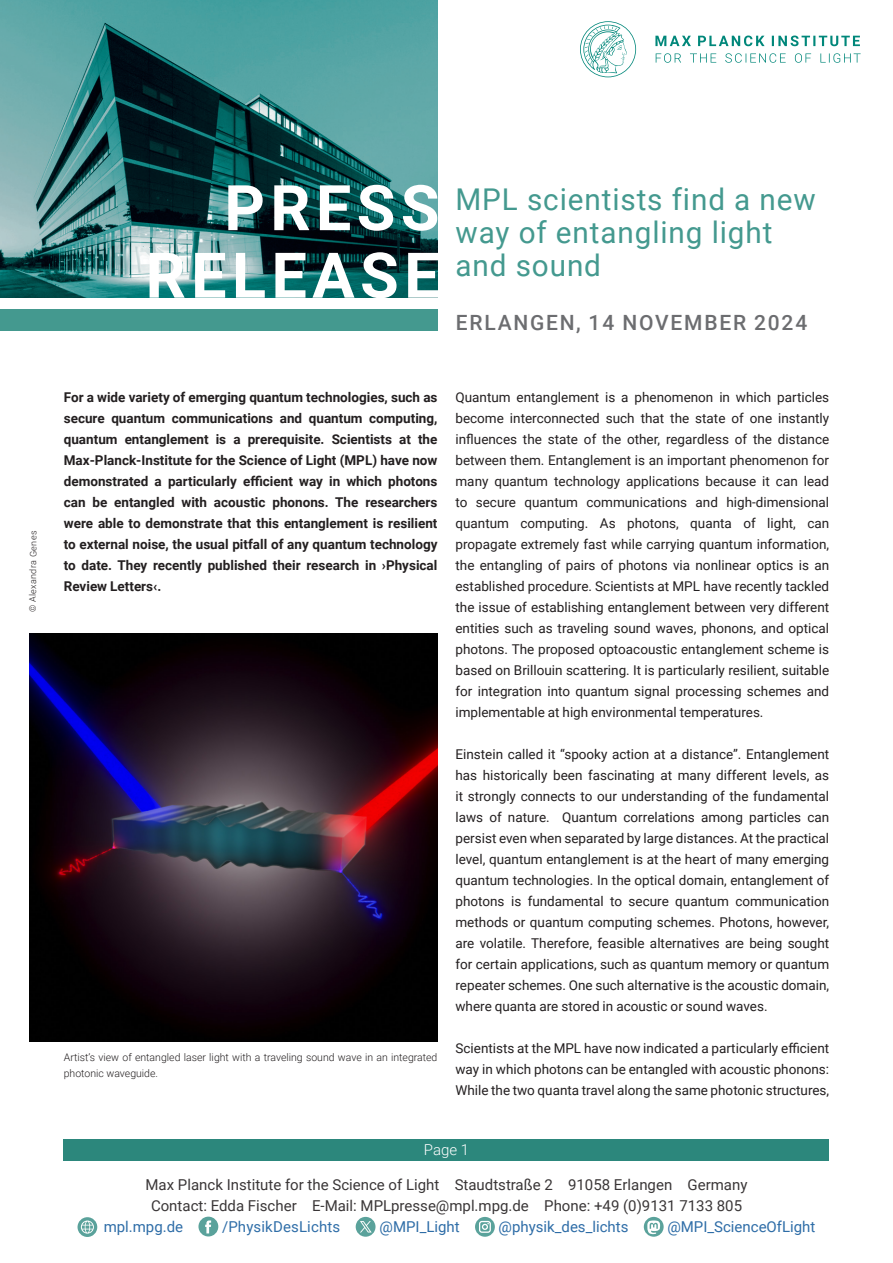
<style>
.page{position:relative;width:893px;height:1263px;background:#fff}
.page>*{position:absolute;margin:0;border:0;box-sizing:border-box;transform-origin:0 0}
.t1{font:700 63px/67.5px "Roboto";letter-spacing:.085em;color:#fff;text-align:right}
.Titel_Vortrag{font:30px/33px "Roboto";letter-spacing:.03em;color:#44998f}
.Titel_Vortrag-2{font:500 21px "Roboto";letter-spacing:.085em;color:#6c6d70}
.t2{font:15px/21px "Roboto";color:#231f20;text-align:center}
.t3{font:15px "Roboto";color:#175d9e}
.t4{font:300 15px "Roboto";color:#fff}
.Text_PM{font:13.5px/21px "Roboto";color:#231f20;text-align:justify}
.Text_PM-2{font:700 13.5px/21px "Roboto";color:#231f20;text-align:justify}
.BU_de{font:300 10.5px/15.6px "Roboto";color:#231f20}
.Absatzformat_2{font:300 9px "Roboto";color:#231f20}
</style>
<div class="page">
<div style="left:64px;top:1139px;width:765px;height:21px;background:#2c877c"></div>
<img style="left:0;top:0;width:437px;height:298px">
<svg style="left:580px;top:21px;width:56px;height:56px"></svg>
<svg style="left:656px;top:53px;width:205px;height:10px"></svg>
<svg style="left:655px;top:36px;width:205px;height:10px"></svg>
<div style="left:0;top:310px;width:437px;height:21px;background:#44998f"></div>
<svg style="left:78px;top:1217px;width:19px;height:20px"></svg>
<svg style="left:81px;top:1220px;width:13px;height:13px"></svg>
<svg style="left:82px;top:1221px;width:11px;height:12px"></svg>
<svg style="left:198px;top:1216px;width:20px;height:20px"></svg>
<svg style="left:356px;top:1217px;width:20px;height:20px"></svg>
<svg style="left:360px;top:1221px;width:12px;height:11px"></svg>
<svg style="left:475px;top:1217px;width:20px;height:20px"></svg>
<svg style="left:644px;top:1217px;width:20px;height:20px"></svg>
<svg style="left:647px;top:1220px;width:13px;height:14px"></svg>
<img style="left:29px;top:633px;width:408px;height:408px">
<p class="Absatzformat_2" style="left:26px;top:612px;width:83px;rotate:-89deg">© Alexandra Genes</p>
<h1 class="t1" style="left:146px;top:172px;width:296px">PRESS<br>RELEASE</h1>
<p class="Titel_Vortrag" style="left:455px;top:182px;width:362px">MPL scientists find a new way of entangling light and sound</p>
<p class="Titel_Vortrag-2" style="left:456px;top:308px;width:353px">ERLANGEN, 14 NOVEMBER 2024</p>
<p class="Text_PM-2" style="left:64px;top:386px;width:375px">For a wide variety of emerging quantum technologies, such as secure quantum communications and quantum computing, quantum entanglement is a prerequisite. Scientists at the Max-Planck-Institute for the Science of Light (MPL) have now demonstrated a particularly efficient way in which photons can be entangled with acoustic phonons. The researchers were able to demonstrate that this entanglement is resilient to external noise, the usual pitfall of any quantum technology to date. They recently published their research in ›Physical Review Letters‹.</p>
<p class="Text_PM" style="left:455px;top:386px;width:375px">Quantum entanglement is a phenomenon in which particles become interconnected such that the state of one instantly influences the state of the other, regardless of the distance between them. Entanglement is an important phenomenon for many quantum technology applications because it can lead to secure quantum communications and high-dimensional quantum computing. As photons, quanta of light, can propagate extremely fast while carrying quantum information, the entangling of pairs of photons via nonlinear optics is an established procedure. Scientists at MPL have recently tackled the issue of establishing entanglement between very different entities such as traveling sound waves, phonons, and optical photons. The proposed optoacoustic entanglement scheme is based on Brillouin scattering. It is particularly resilient, suitable for integration into quantum signal processing schemes and implementable at high environmental temperatures.</p>
<p class="Text_PM" style="left:455px;top:743px;width:375px">Einstein called it “spooky action at a distance”. Entanglement has historically been fascinating at many different levels, as it strongly connects to our understanding of the fundamental laws of nature. Quantum correlations among particles can persist even when separated by large distances. At the practical level, quantum entanglement is at the heart of many emerging quantum technologies. In the optical domain, entanglement of photons is fundamental to secure quantum communication methods or quantum computing schemes. Photons, however, are volatile. Therefore, feasible alternatives are being sought for certain applications, such as quantum memory or quantum repeater schemes. One such alternative is the acoustic domain, where quanta are stored in acoustic or sound waves.</p>
<p class="Text_PM" style="left:455px;top:1037px;width:375px">Scientists at the MPL have now indicated a particularly efficient way in which photons can be entangled with acoustic phonons:<br>While the two quanta travel along the same photonic structures,</p>
<p class="BU_de" style="left:64px;top:1049px;width:375px">Artist’s view of entangled laser light with a traveling sound wave in an integrated photonic waveguide.</p>
<p class="t4" style="left:424px;top:1139px;width:47px">Page 1</p>
<p class="t2" style="left:146px;top:1174px;width:603px">Max Planck Institute for the Science of Light Staudtstraße 2 91058 Erlangen Germany<br>Contact: Edda Fischer E-Mail: MPLpresse@mpl.mpg.de Phone: +49 (0)9131 7133 805</p>
<p class="t3" style="left:104px;top:1216px;width:81px">mpl.mpg.de</p>
<p class="t3" style="left:222px;top:1216px;width:120px">/PhysikDesLichts</p>
<p class="t3" style="left:380px;top:1216px;width:82px">@MPI_Light</p>
<p class="t3" style="left:499px;top:1216px;width:131px">@physik_des_lichts</p>
<p class="t3" style="left:667px;top:1216px;width:150px">@MPI_ScienceOfLight</p>
</div>
